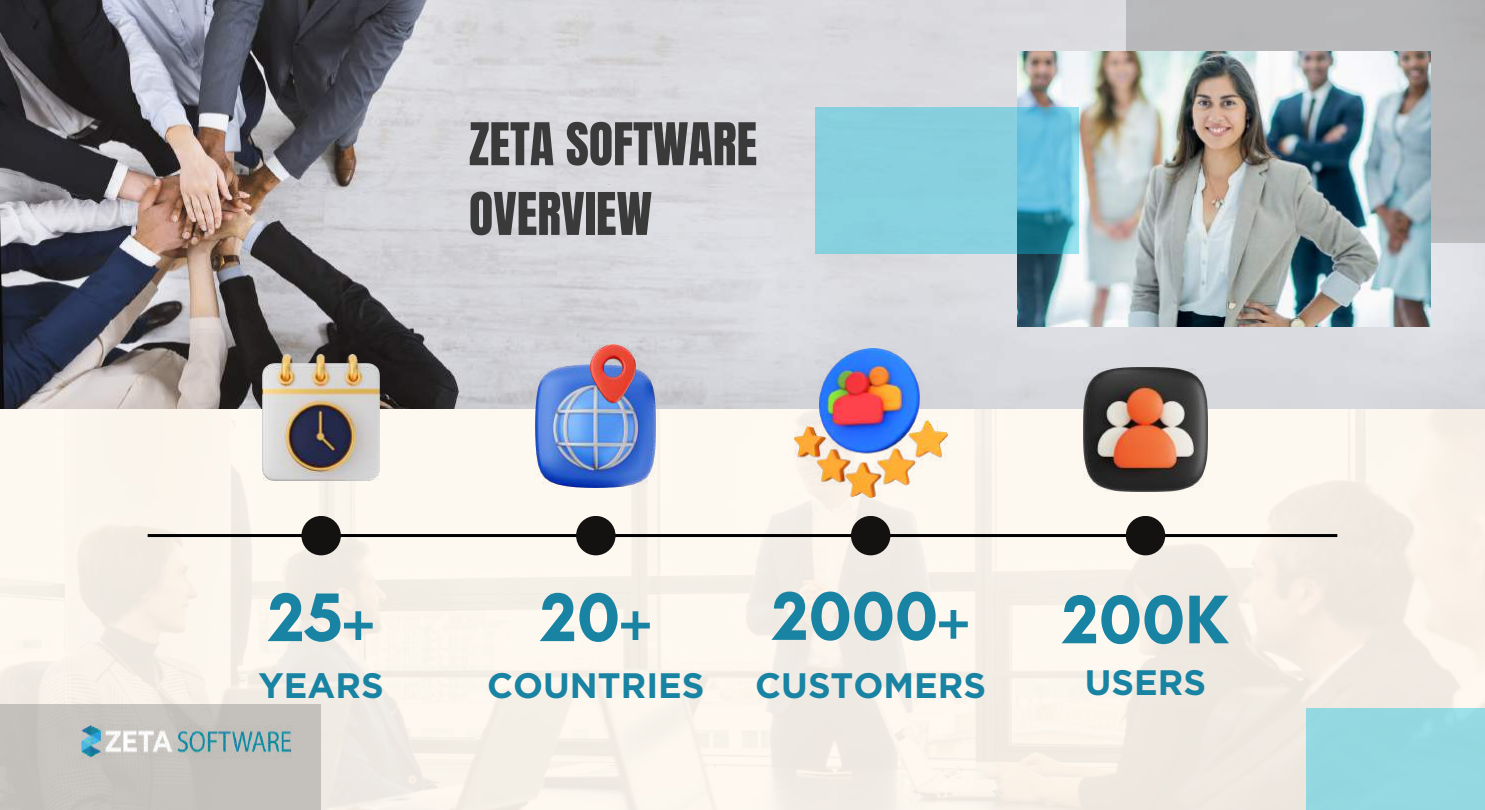
<style>
.page{position:relative;width:1485px;height:810px;background:#fff}
.page>*{position:absolute;margin:0;border:0;box-sizing:border-box;transform-origin:0 0}
.t1{font:700 70px "Glacial Indifference";color:#1983a3}
.t2{font:50px/69.8px "Anton";color:#3a3a3a}
.t3{font:700 35.3px "Gotham";color:#1983a3}
</style>
<div class="page">
<img style="left:0;top:409px;width:1485px;height:401px">
<hr style="left:148px;top:534px;width:1189px;height:3px;background:#000">
<div style="left:301px;top:516px;width:40px;height:39px;background:#131211;border-radius:50%"></div>
<div style="left:576px;top:516px;width:40px;height:39px;background:#131211;border-radius:50%"></div>
<div style="left:851px;top:516px;width:39px;height:39px;background:#131211;border-radius:50%"></div>
<div style="left:1126px;top:516px;width:39px;height:39px;background:#131211;border-radius:50%"></div>
<img style="left:0;top:0;width:1485px;height:409px">
<img style="left:263px;top:354px;width:117px;height:126px">
<img style="left:536px;top:365px;width:120px;height:123px">
<img style="left:590px;top:345px;width:46px;height:62px">
<img style="left:1083px;top:367px;width:125px;height:125px">
<img style="left:794px;top:349px;width:153px;height:148px">
<div style="left:0;top:704px;width:321px;height:106px;background:#c4c1bd"></div>
<div style="left:1126px;top:0;width:359px;height:243px;background:#b8b7ba"></div>
<img style="left:1018px;top:52px;width:412px;height:275px">
<svg style="left:816px;top:107px;width:263px;height:147px;background:#7cc8da"></svg>
<div style="left:1307px;top:708px;width:178px;height:102px;background:#94d9e1"></div>
<img style="left:81px;top:726px;width:211px;height:32px">
<h2 class="t2" style="left:469px;top:110px;width:290px">ZETA SOFTWARE<br>OVERVIEW</h2>
<h1 class="t1" style="left:269px;top:575px;width:107px">25+</h1>
<h1 class="t1" style="left:541px;top:575px;width:112px">20+</h1>
<h1 class="t1" style="left:772px;top:573px;width:198px">2000+</h1>
<h1 class="t1" style="left:1063px;top:577px;width:167px">200K</h1>
<p class="t3" style="left:259px;top:664px;width:127px">YEARS</p>
<p class="t3" style="left:487px;top:664px;width:219px">COUNTRIES</p>
<p class="t3" style="left:755px;top:664px;width:232px">CUSTOMERS</p>
<p class="t3" style="left:1085px;top:661px;width:123px">USERS</p>
</div>
